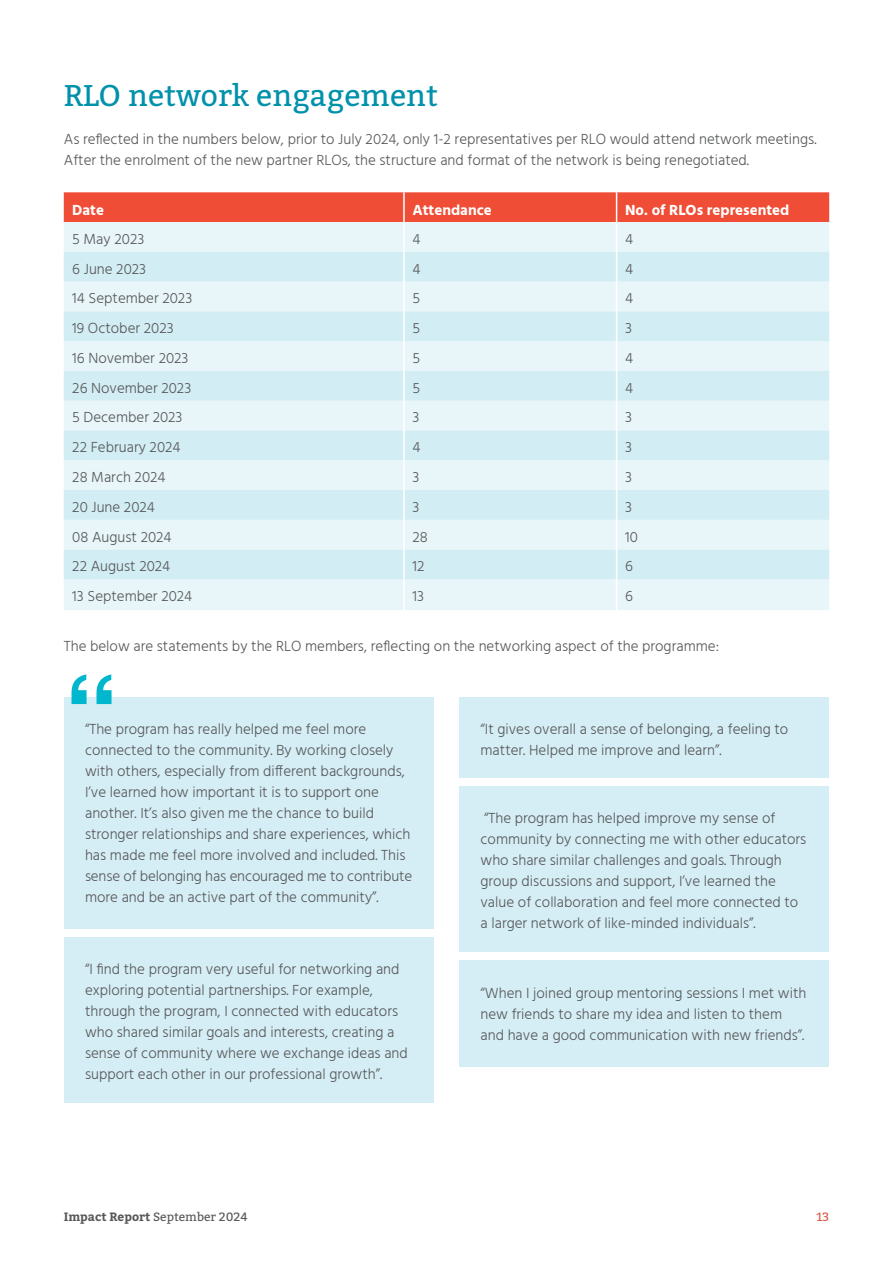
<style>
.page{position:relative;width:893px;height:1263px;background:#fff}
.page>*{position:absolute;margin:0;border:0;box-sizing:border-box;transform-origin:0 0}
.Body{font:700 108px "Helvetica";color:#00b7ce}
.Heading{font:30px "Bitter";color:#0091ab}
.Body-2{font:300 15px/21px "Hind";color:#57585a}
.Body-3{font:700 15px "Hind";color:#fff}
.t1{font:12px "Bitter";color:#57585a}
.t2{font:12px "Bitter";color:#d95842}
.s1{font-weight:700}
</style>
<div class="page">
<div style="left:64px;top:192px;width:765px;height:30px;background:#ef4d35"></div>
<div style="left:64px;top:222px;width:765px;height:388px;background:#e8f6f9"></div>
<svg style="left:64px;top:252px;width:765px;height:327px;background:#dcf1f5"></svg>
<hr style="left:403px;top:192px;width:2px;height:30px;background:#fff">
<hr style="left:403px;top:222px;width:2px;height:30px;background:#fff">
<hr style="left:403px;top:252px;width:2px;height:30px;background:#fff">
<hr style="left:403px;top:282px;width:2px;height:29px;background:#fff">
<hr style="left:403px;top:311px;width:2px;height:30px;background:#fff">
<hr style="left:403px;top:341px;width:2px;height:30px;background:#fff">
<hr style="left:403px;top:371px;width:2px;height:30px;background:#fff">
<hr style="left:403px;top:401px;width:2px;height:29px;background:#fff">
<hr style="left:403px;top:430px;width:2px;height:30px;background:#fff">
<hr style="left:403px;top:460px;width:2px;height:30px;background:#fff">
<hr style="left:403px;top:490px;width:2px;height:30px;background:#fff">
<hr style="left:403px;top:520px;width:2px;height:29px;background:#fff">
<hr style="left:403px;top:549px;width:2px;height:30px;background:#fff">
<hr style="left:403px;top:579px;width:2px;height:31px;background:#fff">
<hr style="left:616px;top:192px;width:1px;height:30px;background:#fff">
<hr style="left:616px;top:222px;width:1px;height:30px;background:#fff">
<hr style="left:616px;top:252px;width:1px;height:30px;background:#fff">
<svg style="left:616px;top:282px;width:1px;height:29px"></svg>
<hr style="left:616px;top:311px;width:1px;height:30px;background:#fff">
<hr style="left:616px;top:341px;width:1px;height:30px;background:#fff">
<hr style="left:616px;top:371px;width:1px;height:30px;background:#fff">
<svg style="left:616px;top:401px;width:1px;height:29px"></svg>
<hr style="left:616px;top:430px;width:1px;height:30px;background:#fff">
<hr style="left:616px;top:460px;width:1px;height:30px;background:#fff">
<hr style="left:616px;top:490px;width:1px;height:30px;background:#fff">
<svg style="left:616px;top:520px;width:1px;height:29px"></svg>
<hr style="left:616px;top:549px;width:1px;height:30px;background:#fff">
<hr style="left:616px;top:579px;width:1px;height:31px;background:#fff">
<div style="left:64px;top:697px;width:370px;height:232px;background:#d5eef5"></div>
<div style="left:459px;top:786px;width:370px;height:166px;background:#d5eef5"></div>
<div style="left:459px;top:960px;width:370px;height:107px;background:#d5eef5"></div>
<div style="left:64px;top:937px;width:370px;height:166px;background:#d5eef5"></div>
<div style="left:459px;top:697px;width:370px;height:81px;background:#d5eef5"></div>
<p class="Heading" style="left:64px;top:77px;width:376px">RLO network engagement</p>
<p class="Body-2" style="left:64px;top:129px;width:754px">As reflected in the numbers below, prior to July 2024, only 1-2 representatives per RLO would attend network meetings.<br>After the enrolment of the new partner RLOs, the structure and format of the network is being renegotiated.</p>
<p class="Body-3" style="left:72px;top:201px;width:33px">Date</p>
<p class="Body-3" style="left:412px;top:201px;width:81px">Attendance</p>
<p class="Body-3" style="left:625px;top:201px;width:166px">No. of RLOs represented</p>
<p class="Body-2" style="left:72px;top:229px;width:74px">5 May 2023</p>
<p class="Body-2" style="left:412px;top:229px;width:10px">4</p>
<p class="Body-2" style="left:625px;top:229px;width:10px">4</p>
<p class="Body-2" style="left:72px;top:259px;width:75px">6 June 2023</p>
<p class="Body-2" style="left:412px;top:259px;width:10px">4</p>
<p class="Body-2" style="left:625px;top:259px;width:10px">4</p>
<p class="Body-2" style="left:72px;top:289px;width:121px">14 September 2023</p>
<p class="Body-2" style="left:412px;top:289px;width:9px">5</p>
<p class="Body-2" style="left:625px;top:289px;width:10px">4</p>
<p class="Body-2" style="left:72px;top:318px;width:103px">19 October 2023</p>
<p class="Body-2" style="left:412px;top:318px;width:9px">5</p>
<p class="Body-2" style="left:625px;top:318px;width:8px">3</p>
<p class="Body-2" style="left:72px;top:348px;width:118px">16 November 2023</p>
<p class="Body-2" style="left:412px;top:348px;width:9px">5</p>
<p class="Body-2" style="left:625px;top:348px;width:10px">4</p>
<p class="Body-2" style="left:72px;top:378px;width:120px">26 November 2023</p>
<p class="Body-2" style="left:412px;top:378px;width:9px">5</p>
<p class="Body-2" style="left:625px;top:378px;width:10px">4</p>
<p class="Body-2" style="left:72px;top:408px;width:112px">5 December 2023</p>
<p class="Body-2" style="left:412px;top:408px;width:8px">3</p>
<p class="Body-2" style="left:625px;top:408px;width:8px">3</p>
<p class="Body-2" style="left:72px;top:438px;width:110px">22 February 2024</p>
<p class="Body-2" style="left:412px;top:438px;width:10px">4</p>
<p class="Body-2" style="left:625px;top:438px;width:8px">3</p>
<p class="Body-2" style="left:72px;top:467px;width:95px">28 March 2024</p>
<p class="Body-2" style="left:412px;top:467px;width:8px">3</p>
<p class="Body-2" style="left:625px;top:467px;width:8px">3</p>
<p class="Body-2" style="left:72px;top:497px;width:84px">20 June 2024</p>
<p class="Body-2" style="left:412px;top:497px;width:8px">3</p>
<p class="Body-2" style="left:625px;top:497px;width:8px">3</p>
<p class="Body-2" style="left:72px;top:527px;width:101px">08 August 2024</p>
<p class="Body-2" style="left:412px;top:527px;width:17px">28</p>
<p class="Body-2" style="left:625px;top:527px;width:14px">10</p>
<p class="Body-2" style="left:72px;top:557px;width:99px">22 August 2024</p>
<p class="Body-2" style="left:412px;top:557px;width:13px">12</p>
<p class="Body-2" style="left:625px;top:557px;width:9px">6</p>
<p class="Body-2" style="left:72px;top:586px;width:121px">13 September 2024</p>
<p class="Body-2" style="left:412px;top:586px;width:13px">13</p>
<p class="Body-2" style="left:625px;top:586px;width:9px">6</p>
<p class="Body-2" style="left:64px;top:636px;width:657px">The below are statements by the RLO members, reflecting on the networking aspect of the programme:</p>
<p class="Body" style="left:64px;top:649px;width:56px">“</p>
<p class="Body-2" style="left:85px;top:719px;width:329px">“The program has really helped me feel more connected to the community. By working closely with others, especially from different backgrounds, I’ve learned how important it is to support one another. It’s also given me the chance to build stronger relationships and share experiences, which has made me feel more involved and included. This sense of belonging has encouraged me to contribute more and be an active part of the community”.</p>
<p class="Body-2" style="left:85px;top:959px;width:324px">“I find the program very useful for networking and exploring potential partnerships. For example, through the program, I connected with educators who shared similar goals and interests, creating a sense of community where we exchange ideas and support each other in our professional growth”.</p>
<p class="Body-2" style="left:480px;top:719px;width:309px">“It gives overall a sense of belonging, a feeling to</p>
<p class="Body-2" style="left:480px;top:740px;width:243px">matter. Helped me improve and learn”.</p>
<p class="Body-2" style="left:480px;top:808px;width:327px">“The program has helped improve my sense of community by connecting me with other educators who share similar challenges and goals. Through group discussions and support, I’ve learned the value of collaboration and feel more connected to a larger network of like-minded individuals”.</p>
<p class="Body-2" style="left:480px;top:983px;width:327px">“When I joined group mentoring sessions I met with new friends to share my idea and listen to them and have a good communication with new friends”.</p>
<p class="t1" style="left:64px;top:1209px;width:185px"><span class="s1">Impact Report</span> September 2024</p>
<p class="t2" style="left:816px;top:1209px;width:14px">13</p>
</div>
